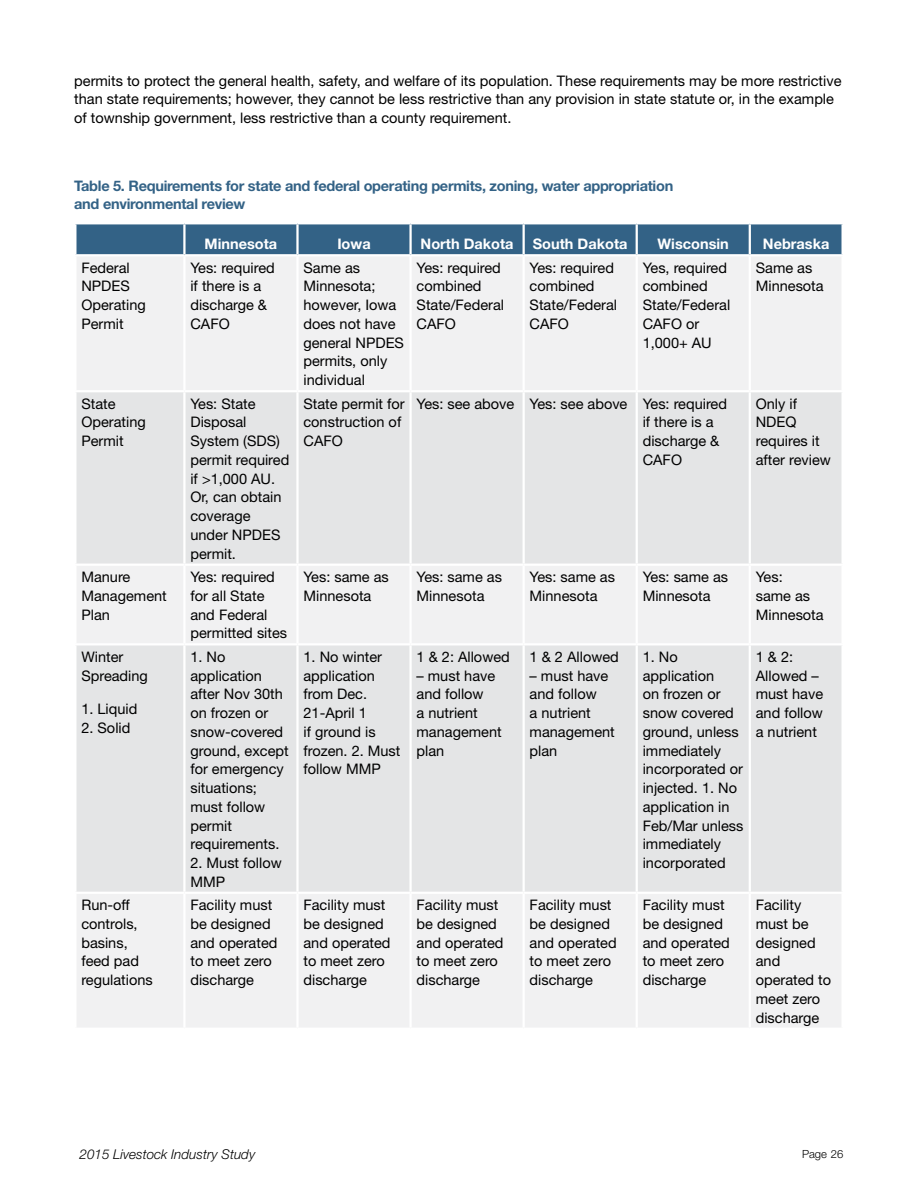
<style>
.page{position:relative;width:918px;height:1188px;background:#fff}
.page>*{position:absolute;margin:0;border:0;box-sizing:border-box;transform-origin:0 0}
.t1{font:14.55px/18.8px "Helvetica Neue";color:#000}
.t2{font:700 14.55px/18.8px "Helvetica Neue";letter-spacing:-.02em;color:#336286}
.t3{font:700 14.55px "Helvetica Neue";color:#fff}
.t4{font:italic 300 13.5px "Helvetica Neue";color:#000}
.t5{font:300 11.25px "Helvetica Neue";color:#000}
</style>
<div class="page">
<div style="left:76px;top:224px;width:766px;height:30px;background:#336286"></div>
<div style="left:77px;top:257px;width:764px;height:770px;background:#f1f1f2"></div>
<svg style="left:76px;top:392px;width:766px;height:500px;fill:#e4e5e6"></svg>
<hr style="left:183px;top:256px;width:3px;height:134px;background:#fff">
<hr style="left:296px;top:256px;width:3px;height:134px;background:#fff">
<hr style="left:409px;top:256px;width:3px;height:134px;background:#fff">
<hr style="left:523px;top:256px;width:2px;height:134px;background:#fff">
<hr style="left:636px;top:256px;width:2px;height:134px;background:#fff">
<hr style="left:749px;top:256px;width:2px;height:134px;background:#fff">
<hr style="left:74px;top:390px;width:110px;height:2px;background:#fff">
<hr style="left:184px;top:390px;width:113px;height:2px;background:#fff">
<hr style="left:183px;top:392px;width:3px;height:172px;background:#fff">
<hr style="left:297px;top:390px;width:114px;height:2px;background:#fff">
<hr style="left:296px;top:392px;width:3px;height:172px;background:#fff">
<hr style="left:411px;top:390px;width:113px;height:2px;background:#fff">
<hr style="left:409px;top:392px;width:3px;height:172px;background:#fff">
<hr style="left:524px;top:390px;width:113px;height:2px;background:#fff">
<hr style="left:523px;top:392px;width:2px;height:172px;background:#fff">
<hr style="left:637px;top:390px;width:113px;height:2px;background:#fff">
<hr style="left:636px;top:392px;width:2px;height:172px;background:#fff">
<hr style="left:750px;top:390px;width:94px;height:2px;background:#fff">
<hr style="left:749px;top:392px;width:2px;height:172px;background:#fff">
<hr style="left:74px;top:564px;width:110px;height:2px;background:#fff">
<hr style="left:184px;top:564px;width:113px;height:2px;background:#fff">
<hr style="left:183px;top:566px;width:3px;height:77px;background:#fff">
<hr style="left:297px;top:564px;width:114px;height:2px;background:#fff">
<hr style="left:296px;top:566px;width:3px;height:77px;background:#fff">
<hr style="left:411px;top:564px;width:113px;height:2px;background:#fff">
<hr style="left:409px;top:566px;width:3px;height:77px;background:#fff">
<hr style="left:524px;top:564px;width:113px;height:2px;background:#fff">
<hr style="left:523px;top:566px;width:2px;height:77px;background:#fff">
<hr style="left:637px;top:564px;width:113px;height:2px;background:#fff">
<hr style="left:636px;top:566px;width:2px;height:77px;background:#fff">
<hr style="left:750px;top:564px;width:94px;height:2px;background:#fff">
<hr style="left:749px;top:566px;width:2px;height:77px;background:#fff">
<hr style="left:74px;top:643px;width:110px;height:2px;background:#fff">
<hr style="left:184px;top:643px;width:113px;height:2px;background:#fff">
<hr style="left:183px;top:645px;width:3px;height:247px;background:#fff">
<hr style="left:297px;top:643px;width:114px;height:2px;background:#fff">
<hr style="left:296px;top:645px;width:3px;height:247px;background:#fff">
<hr style="left:411px;top:643px;width:113px;height:2px;background:#fff">
<hr style="left:409px;top:645px;width:3px;height:247px;background:#fff">
<hr style="left:524px;top:643px;width:113px;height:2px;background:#fff">
<hr style="left:523px;top:645px;width:2px;height:247px;background:#fff">
<hr style="left:637px;top:643px;width:113px;height:2px;background:#fff">
<hr style="left:636px;top:645px;width:2px;height:247px;background:#fff">
<hr style="left:750px;top:643px;width:94px;height:2px;background:#fff">
<hr style="left:749px;top:645px;width:2px;height:247px;background:#fff">
<hr style="left:74px;top:892px;width:110px;height:2px;background:#fff">
<hr style="left:184px;top:892px;width:113px;height:2px;background:#fff">
<hr style="left:183px;top:894px;width:3px;height:134px;background:#fff">
<hr style="left:297px;top:892px;width:114px;height:2px;background:#fff">
<hr style="left:296px;top:894px;width:3px;height:134px;background:#fff">
<hr style="left:411px;top:892px;width:113px;height:2px;background:#fff">
<hr style="left:409px;top:894px;width:3px;height:134px;background:#fff">
<hr style="left:524px;top:892px;width:113px;height:2px;background:#fff">
<hr style="left:523px;top:894px;width:2px;height:134px;background:#fff">
<hr style="left:637px;top:892px;width:113px;height:2px;background:#fff">
<hr style="left:636px;top:894px;width:2px;height:134px;background:#fff">
<hr style="left:750px;top:892px;width:94px;height:2px;background:#fff">
<hr style="left:749px;top:894px;width:2px;height:134px;background:#fff">
<hr style="left:183px;top:224px;width:3px;height:30px;background:#fff">
<hr style="left:296px;top:224px;width:3px;height:30px;background:#fff">
<hr style="left:409px;top:224px;width:3px;height:30px;background:#fff">
<hr style="left:523px;top:224px;width:2px;height:30px;background:#fff">
<hr style="left:636px;top:224px;width:2px;height:30px;background:#fff">
<hr style="left:749px;top:224px;width:2px;height:30px;background:#fff">
<p class="t1" style="left:74px;top:71px;width:769px">permits to protect the general health, safety, and welfare of its population. These requirements may be more restrictive than state requirements; however, they cannot be less restrictive than any provision in state statute or, in the example of township government, less restrictive than a county requirement.</p>
<p class="t2" style="left:74px;top:176px;width:601px">Table 5. Requirements for state and federal operating permits, zoning, water appropriation and environmental review</p>
<p class="t3" style="left:205px;top:235px;width:74px">Minnesota</p>
<p class="t3" style="left:337px;top:235px;width:35px">Iowa</p>
<p class="t3" style="left:421px;top:235px;width:94px">North Dakota</p>
<p class="t3" style="left:533px;top:235px;width:96px">South Dakota</p>
<p class="t3" style="left:658px;top:235px;width:73px">Wisconsin</p>
<p class="t3" style="left:763px;top:235px;width:68px">Nebraska</p>
<p class="t1" style="left:81px;top:258px;width:66px">Federal<br>NPDES<br>Operating<br>Permit</p>
<p class="t1" style="left:190px;top:258px;width:86px">Yes: required if there is a discharge &amp;<br>CAFO</p>
<p class="t1" style="left:304px;top:258px;width:102px">Same as<br>Minnesota; however, Iowa does not have general NPDES permits, only individual</p>
<p class="t1" style="left:417px;top:258px;width:89px">Yes: required combined<br>State/Federal<br>CAFO</p>
<p class="t1" style="left:530px;top:258px;width:89px">Yes: required combined<br>State/Federal<br>CAFO</p>
<p class="t1" style="left:643px;top:258px;width:89px">Yes, required combined<br>State/Federal<br>CAFO or<br>1,000+ AU</p>
<p class="t1" style="left:756px;top:258px;width:69px">Same as<br>Minnesota</p>
<p class="t1" style="left:81px;top:394px;width:66px">State<br>Operating<br>Permit</p>
<p class="t1" style="left:190px;top:394px;width:100px">Yes: State<br>Disposal<br>System (SDS) permit required if &gt;1,000 AU.<br>Or, can obtain coverage under NPDES permit.</p>
<p class="t1" style="left:304px;top:394px;width:103px">State permit for construction of<br>CAFO</p>
<p class="t1" style="left:643px;top:394px;width:86px;text-indent:-226px">Yes: see above Yes: see above Yes: required if there is a discharge &amp;<br>CAFO</p>
<p class="t1" style="left:756px;top:394px;width:77px">Only if<br>NDEQ requires it after review</p>
<p class="t1" style="left:81px;top:567px;width:87px">Manure<br>Management<br>Plan</p>
<p class="t1" style="left:190px;top:567px;width:98px">Yes: required for all State and Federal permitted sites</p>
<p class="t1" style="left:304px;top:567px;width:87px">Yes: same as<br>Minnesota</p>
<p class="t1" style="left:417px;top:567px;width:87px">Yes: same as<br>Minnesota</p>
<p class="t1" style="left:530px;top:567px;width:87px">Yes: same as<br>Minnesota</p>
<p class="t1" style="left:643px;top:567px;width:87px">Yes: same as<br>Minnesota</p>
<p class="t1" style="left:756px;top:567px;width:69px">Yes:<br>same as<br>Minnesota</p>
<p class="t1" style="left:81px;top:647px;width:68px">Winter<br>Spreading</p>
<p class="t1" style="left:81px;top:700px;width:58px">1. Liquid</p>
<p class="t1" style="left:81px;top:718px;width:51px">2. Solid</p>
<p class="t1" style="left:190px;top:647px;width:100px">1. No application after Nov 30th on frozen or snow-covered ground, except for emergency situations; must follow permit requirements.</p>
<p class="t1" style="left:190px;top:853px;width:93px">2. Must follow<br>MMP</p>
<p class="t1" style="left:304px;top:647px;width:99px">1. No winter application from Dec.<br>21-April 1<br>if ground is frozen. 2. Must follow MMP</p>
<p class="t1" style="left:417px;top:647px;width:95px">1 &amp; 2: Allowed</p>
<p class="t1" style="left:530px;top:647px;width:91px">1 &amp; 2 Allowed</p>
<p class="t1" style="left:530px;top:666px;width:87px">– must have and follow<br>a nutrient management plan</p>
<p class="t1" style="left:643px;top:647px;width:102px">1. No application<br>on frozen or snow covered ground, unless immediately incorporated or injected. 1. No application in<br>Feb/Mar unless immediately incorporated</p>
<p class="t1" style="left:756px;top:647px;width:69px">1 &amp; 2:<br>Allowed – must have and follow a nutrient</p>
<p class="t1" style="left:417px;top:666px;width:87px">– must have and follow<br>a nutrient management plan</p>
<p class="t1" style="left:81px;top:895px;width:73px">Run-off controls, basins, feed pad regulations</p>
<p class="t1" style="left:190px;top:895px;width:89px">Facility must be designed and operated to meet zero discharge</p>
<p class="t1" style="left:304px;top:895px;width:89px">Facility must be designed and operated to meet zero discharge</p>
<p class="t1" style="left:417px;top:895px;width:89px">Facility must be designed and operated to meet zero discharge</p>
<p class="t1" style="left:530px;top:895px;width:89px">Facility must be designed and operated to meet zero discharge</p>
<p class="t1" style="left:643px;top:895px;width:89px">Facility must be designed and operated to meet zero discharge</p>
<p class="t1" style="left:756px;top:895px;width:77px">Facility must be designed and operated to meet zero discharge</p>
<p class="t4" style="left:80px;top:1146px;width:177px">2015 Livestock Industry Study</p>
<p class="t5" style="left:802px;top:1147px;width:43px">Page 26</p>
</div>
